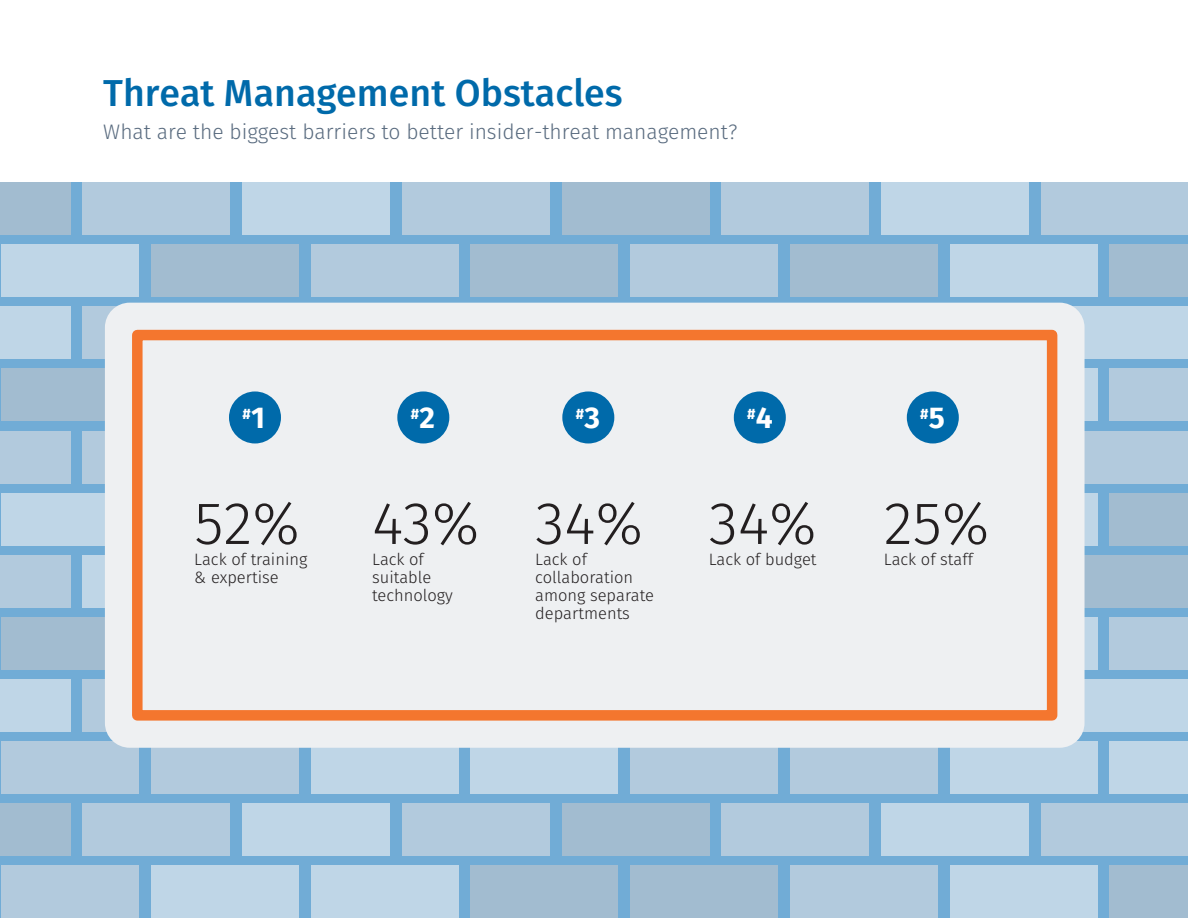
<style>
.page{position:relative;width:1188px;height:918px;background:#fff}
.page>*{position:absolute;margin:0;border:0;box-sizing:border-box;transform-origin:0 0}
.t1{font:300 60px "Fira Sans";color:#231f20}
.t2{font:500 37.5px "Fira Sans";color:#006aaa}
.t3{font:300 21px "Fira Sans";color:#596b7f}
.t4{font:300 16.5px/18px "Fira Sans";color:#231f20}
.t5{font:700 15px "Fira Sans";color:#fff}
.s1{font-size:30px}
</style>
<div class="page">
<div style="left:0;top:182px;width:1188px;height:736px;background:#71acd6"></div>
<div style="left:0;top:182px;width:70px;height:53px;background:#a2bcd0"></div>
<div style="left:83px;top:182px;width:147px;height:53px;background:#b2cadd"></div>
<div style="left:243px;top:182px;width:147px;height:53px;background:#bfd6e7"></div>
<div style="left:402px;top:182px;width:148px;height:53px;background:#b2cadd"></div>
<div style="left:562px;top:182px;width:147px;height:53px;background:#a2bcd0"></div>
<div style="left:722px;top:182px;width:147px;height:53px;background:#b2cadd"></div>
<div style="left:882px;top:182px;width:147px;height:53px;background:#bfd6e7"></div>
<div style="left:1041px;top:182px;width:147px;height:53px;background:#b2cadd"></div>
<div style="left:2px;top:244px;width:137px;height:53px;background:#bfd6e7"></div>
<div style="left:151px;top:244px;width:148px;height:53px;background:#a2bcd0"></div>
<div style="left:311px;top:244px;width:147px;height:53px;background:#b2cadd"></div>
<div style="left:471px;top:244px;width:147px;height:53px;background:#a2bcd0"></div>
<div style="left:631px;top:244px;width:147px;height:53px;background:#b2cadd"></div>
<div style="left:790px;top:244px;width:148px;height:53px;background:#a2bcd0"></div>
<div style="left:950px;top:244px;width:147px;height:53px;background:#bfd6e7"></div>
<div style="left:1110px;top:244px;width:78px;height:53px;background:#a2bcd0"></div>
<div style="left:0;top:307px;width:70px;height:52px;background:#bfd6e7"></div>
<div style="left:83px;top:307px;width:147px;height:52px;background:#b2cadd"></div>
<div style="left:1041px;top:307px;width:147px;height:52px;background:#bfd6e7"></div>
<div style="left:2px;top:369px;width:137px;height:52px;background:#a2bcd0"></div>
<div style="left:950px;top:369px;width:147px;height:52px;background:#bfd6e7"></div>
<div style="left:1110px;top:369px;width:78px;height:52px;background:#b2cadd"></div>
<div style="left:0;top:431px;width:70px;height:52px;background:#b2cadd"></div>
<div style="left:83px;top:431px;width:147px;height:52px;background:#b2cadd"></div>
<div style="left:1041px;top:431px;width:147px;height:52px;background:#b2cadd"></div>
<div style="left:2px;top:493px;width:137px;height:52px;background:#bfd6e7"></div>
<div style="left:950px;top:493px;width:147px;height:52px;background:#bfd6e7"></div>
<div style="left:1110px;top:493px;width:78px;height:52px;background:#a2bcd0"></div>
<div style="left:0;top:555px;width:70px;height:53px;background:#b2cadd"></div>
<div style="left:83px;top:555px;width:147px;height:53px;background:#bfd6e7"></div>
<div style="left:1041px;top:555px;width:147px;height:53px;background:#a2bcd0"></div>
<div style="left:2px;top:617px;width:137px;height:53px;background:#a2bcd0"></div>
<div style="left:950px;top:617px;width:147px;height:53px;background:#bfd6e7"></div>
<div style="left:1110px;top:617px;width:78px;height:53px;background:#b2cadd"></div>
<div style="left:0;top:679px;width:70px;height:53px;background:#bfd6e7"></div>
<div style="left:83px;top:679px;width:147px;height:53px;background:#b2cadd"></div>
<div style="left:1041px;top:679px;width:147px;height:53px;background:#bfd6e7"></div>
<div style="left:2px;top:741px;width:137px;height:53px;background:#b2cadd"></div>
<div style="left:151px;top:741px;width:148px;height:53px;background:#b2cadd"></div>
<div style="left:311px;top:741px;width:147px;height:53px;background:#bfd6e7"></div>
<div style="left:471px;top:741px;width:147px;height:53px;background:#bfd6e7"></div>
<div style="left:631px;top:741px;width:147px;height:53px;background:#b2cadd"></div>
<div style="left:790px;top:741px;width:148px;height:53px;background:#b2cadd"></div>
<div style="left:950px;top:741px;width:147px;height:53px;background:#bfd6e7"></div>
<div style="left:1110px;top:741px;width:78px;height:53px;background:#bfd6e7"></div>
<div style="left:0;top:803px;width:70px;height:53px;background:#a2bcd0"></div>
<div style="left:83px;top:803px;width:147px;height:53px;background:#b2cadd"></div>
<div style="left:243px;top:803px;width:147px;height:53px;background:#bfd6e7"></div>
<div style="left:402px;top:803px;width:148px;height:53px;background:#b2cadd"></div>
<div style="left:562px;top:803px;width:147px;height:53px;background:#a2bcd0"></div>
<div style="left:722px;top:803px;width:147px;height:53px;background:#b2cadd"></div>
<div style="left:882px;top:803px;width:147px;height:53px;background:#bfd6e7"></div>
<div style="left:1041px;top:803px;width:147px;height:53px;background:#b2cadd"></div>
<div style="left:2px;top:865px;width:137px;height:53px;background:#b2cadd"></div>
<div style="left:151px;top:865px;width:148px;height:53px;background:#bfd6e7"></div>
<div style="left:311px;top:865px;width:147px;height:53px;background:#bfd6e7"></div>
<div style="left:471px;top:865px;width:147px;height:53px;background:#a2bcd0"></div>
<div style="left:631px;top:865px;width:147px;height:53px;background:#a2bcd0"></div>
<div style="left:790px;top:865px;width:148px;height:53px;background:#b2cadd"></div>
<div style="left:950px;top:865px;width:147px;height:53px;background:#bfd6e7"></div>
<div style="left:1110px;top:865px;width:78px;height:53px;background:#a2bcd0"></div>
<div style="left:105px;top:303px;width:980px;height:445px;background:#eef0f2;border-radius:25px"></div>
<div style="left:132px;top:330px;width:925px;height:391px;border:10px solid #f4762e"></div>
<div style="left:229px;top:391px;width:52px;height:52px;background:#006aaa;border-radius:50%"></div>
<div style="left:397px;top:391px;width:52px;height:52px;background:#006aaa;border-radius:50%"></div>
<div style="left:562px;top:391px;width:52px;height:52px;background:#006aaa;border-radius:50%"></div>
<div style="left:734px;top:391px;width:52px;height:52px;background:#006aaa;border-radius:50%"></div>
<div style="left:907px;top:391px;width:52px;height:52px;background:#006aaa;border-radius:50%"></div>
<h2 class="t2" style="left:103px;top:63px;width:521px">Threat Management Obstacles</h2>
<p class="t3" style="left:103px;top:117px;width:636px">What are the biggest barriers to better insider-threat management?</p>
<p class="t5" style="left:243px;top:402px;width:24px">#<span class="s1">1</span></p>
<p class="t5" style="left:411px;top:402px;width:26px">#<span class="s1">2</span></p>
<p class="t5" style="left:576px;top:402px;width:26px">#<span class="s1">3</span></p>
<p class="t5" style="left:747px;top:402px;width:27px">#<span class="s1">4</span></p>
<p class="t5" style="left:920px;top:402px;width:26px">#<span class="s1">5</span></p>
<h1 class="t1" style="left:194px;top:481px;width:107px">52%</h1>
<p class="t4" style="left:194px;top:550px;width:115px">Lack of training &amp; expertise</p>
<h1 class="t1" style="left:372px;top:481px;width:109px">43%</h1>
<p class="t4" style="left:372px;top:550px;width:82px">Lack of suitable technology</p>
<h1 class="t1" style="left:535px;top:481px;width:109px">34%</h1>
<p class="t4" style="left:535px;top:550px;width:120px">Lack of collaboration among separate departments</p>
<h1 class="t1" style="left:709px;top:481px;width:109px">34%</h1>
<p class="t4" style="left:709px;top:550px;width:109px">Lack of budget</p>
<h1 class="t1" style="left:884px;top:481px;width:107px">25%</h1>
<p class="t4" style="left:884px;top:550px;width:91px">Lack of staff</p>
</div>
